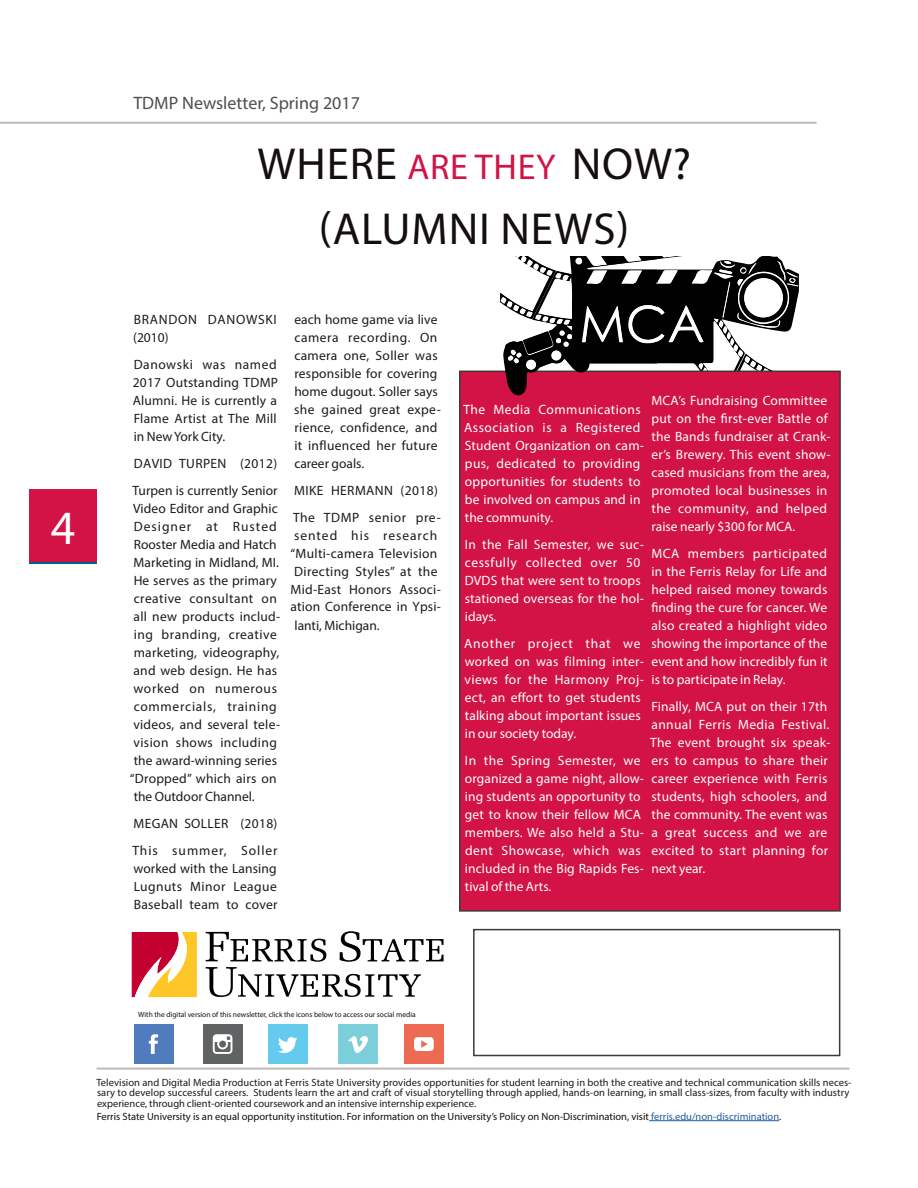
<style>
.page{position:relative;width:918px;height:1188px;background:#fff}
.page>*{position:absolute;margin:0;border:0;box-sizing:border-box;transform-origin:0 0}
.t1{font:48px "Myriad Pro";color:#fff}
.t2{font:45px/64.5px "Myriad Pro";letter-spacing:.02em;color:#140f0e;text-align:center}
.t3{font:18px "Myriad Pro";color:#514d4f}
.t4{font:13.5px/18px "Myriad Pro";letter-spacing:.015em;color:#fff}
.t5{font:13.5px/18px "Myriad Pro";letter-spacing:.02em;color:#1b1a1e}
.t6{font:13.5px/27px "Myriad Pro";letter-spacing:.065em;color:#1b1a1e}
.t7{font:13.5px/18px "Myriad Pro";letter-spacing:.055em;color:#1b1a1e}
.t8{font:10.5px/10.5px "Myriad Pro";letter-spacing:.005em;color:#1b1a1e}
.t9{font:10.5px "Myriad Pro";color:#150f0c}
.t10{font:7.5px "Myriad Pro";color:#140f0e}
.s1{font-size:36px;color:#d31245}
.s2{color:#215e9e}
</style>
<div class="page">
<div style="left:459px;top:371px;width:382px;height:541px;background:#d31245;border:2px solid #3f3836"></div>
<svg style="left:500px;top:257px;width:299px;height:139px"></svg>
<hr style="left:649px;top:1120px;width:130px;height:1px;background:#215e9e">
<svg style="left:132px;top:932px;width:65px;height:65px"></svg>
<svg style="left:206px;top:931px;width:238px;height:66px"></svg>
<div style="left:134px;top:1024px;width:39px;height:40px;background:#507cbd"></div>
<svg style="left:149px;top:1034px;width:9px;height:20px"></svg>
<div style="left:203px;top:1024px;width:39px;height:40px;background:#606364"></div>
<svg style="left:213px;top:1034px;width:19px;height:20px"></svg>
<div style="left:268px;top:1024px;width:39px;height:40px;background:#64cbee"></div>
<svg style="left:278px;top:1037px;width:20px;height:16px"></svg>
<div style="left:338px;top:1024px;width:40px;height:40px;background:#7cceda"></div>
<svg style="left:348px;top:1036px;width:20px;height:17px"></svg>
<div style="left:404px;top:1024px;width:40px;height:40px;background:#ed6b52"></div>
<svg style="left:414px;top:1037px;width:20px;height:14px"></svg>
<div style="left:473px;top:929px;width:367px;height:127px;border:2px solid #3f3836"></div>
<hr style="left:97px;top:1068px;width:752px;height:2px;background:#c1bbba">
<div style="left:29px;top:490px;width:68px;height:74px;background:#006289"></div>
<div style="left:29px;top:489px;width:68px;height:73px;background:#d31245"></div>
<hr style="left:0;top:122px;width:817px;height:2px;background:#c1bbba">
<h1 class="t1" style="left:51px;top:498px;width:26px">4</h1>
<h3 class="t3" style="left:133px;top:92px;width:228px">TDMP Newsletter, Spring 2017</h3>
<h2 class="t2" style="left:258px;top:131px;width:435px">WHERE <span class="s1">ARE THEY</span> NOW? (ALUMNI NEWS)</h2>
<p class="t7" style="left:133px;top:310px;width:145px">BRANDON DANOWSKI (2010)</p>
<p class="t5" style="left:133px;top:355px;width:147px;text-align:justify">Danowski was named 2017 Outstanding TDMP Alumni. He is currently a Flame Artist at The Mill in New York City.</p>
<p class="t5" style="left:132px;top:450px;width:147px;line-height:27px">DAVID TURPEN (2012)<br>Turpen is currently Senior</p>
<p class="t5" style="left:130px;top:499px;width:152px">Video Editor and Graphic<br>Designer at Rusted<br>Rooster Media and Hatch<br>Marketing in Midland, MI.<br>He serves as the primary creative consultant on all new products includ&shy;ing branding, creative marketing, videography, and web design. He has worked on numerous commercials, training videos, and several tele&shy;vision shows including the award-winning series “Dropped” which airs on the Outdoor Channel.</p>
<p class="t6" style="left:132px;top:810px;width:147px">MEGAN SOLLER (2018)<br>This summer, Soller</p>
<p class="t5" style="left:134px;top:859px;width:146px;text-align:justify">worked with the Lansing Lugnuts Minor League Baseball team to cover</p>
<p class="t5" style="left:294px;top:310px;width:148px">each home game via live camera recording. On camera one, Soller was responsible for covering home dugout. Soller says she gained great expe&shy;rience, confidence, and it influenced her future career goals.</p>
<p class="t5" style="left:293px;top:477px;width:149px;line-height:27px">MIKE HERMANN (2018)<br>The TDMP senior pre-</p>
<p class="t5" style="left:291px;top:526px;width:152px">sented his research “Multi-camera Television<br>Directing Styles” at the<br>Mid-East Honors Associ&shy;ation Conference in Ypsi&shy;lanti, Michigan.</p>
<p class="t4" style="left:651px;top:391px;width:181px">MCA’s Fundraising Committee put on the first-ever Battle of the Bands fundraiser at Crank&shy;er’s Brewery. This event show&shy;cased musicians from the area, promoted local businesses in the community, and helped raise nearly $300 for MCA.</p>
<p class="t4" style="left:651px;top:544px;width:178px;text-align:justify">MCA members participated in the Ferris Relay for Life and helped raised money towards finding the cure for cancer. We also created a highlight video showing the importance of the event and how incredibly fun it is to participate in Relay.</p>
<p class="t4" style="left:650px;top:697px;width:182px">Finally, MCA put on their 17th annual Ferris Media Festival.<br>The event brought six speak&shy;ers to campus to share their career experience with Ferris students, high schoolers, and the community. The event was a great success and we are excited to start planning for next year.</p>
<p class="t4" style="left:464px;top:400px;width:182px">The Media Communications<br>Association is a Registered<br>Student Organization on cam&shy;pus, dedicated to providing opportunities for students to be involved on campus and in the community.</p>
<p class="t4" style="left:465px;top:535px;width:181px">In the Fall Semester, we suc&shy;cessfully collected over 50<br>DVDS that were sent to troops stationed overseas for the hol&shy;idays.</p>
<p class="t4" style="left:464px;top:634px;width:181px">Another project that we worked on was filming inter&shy;views for the Harmony Proj&shy;ect, an effort to get students talking about important issues in our society today.</p>
<p class="t4" style="left:465px;top:751px;width:181px">In the Spring Semester, we organized a game night, allow&shy;ing students an opportunity to get to know their fellow MCA members. We also held a Stu&shy;dent Showcase, which was included in the Big Rapids Fes&shy;tival of the Arts.</p>
<p class="t10" style="left:138px;top:1010px;width:279px">With the digital version of this newsletter, click the icons below to access our social media</p>
<p class="t8" style="left:96px;top:1077px;width:757px">Television and Digital Media Production at Ferris State University provides opportunities for student learning in both the creative and technical communication skills neces&shy;sary to develop successful careers. Students learn the art and craft of visual storytelling through applied, hands-on learning, in small class-sizes, from faculty with industry experience, through client-oriented coursework and an intensive internship experience.</p>
<p class="t9" style="left:97px;top:1110px;width:686px">Ferris State University is an equal opportunity institution. For information on the University’s Policy on Non-Discrimination, visit <span class="s2">ferris.edu/non-discrimination</span>.</p>
</div>
